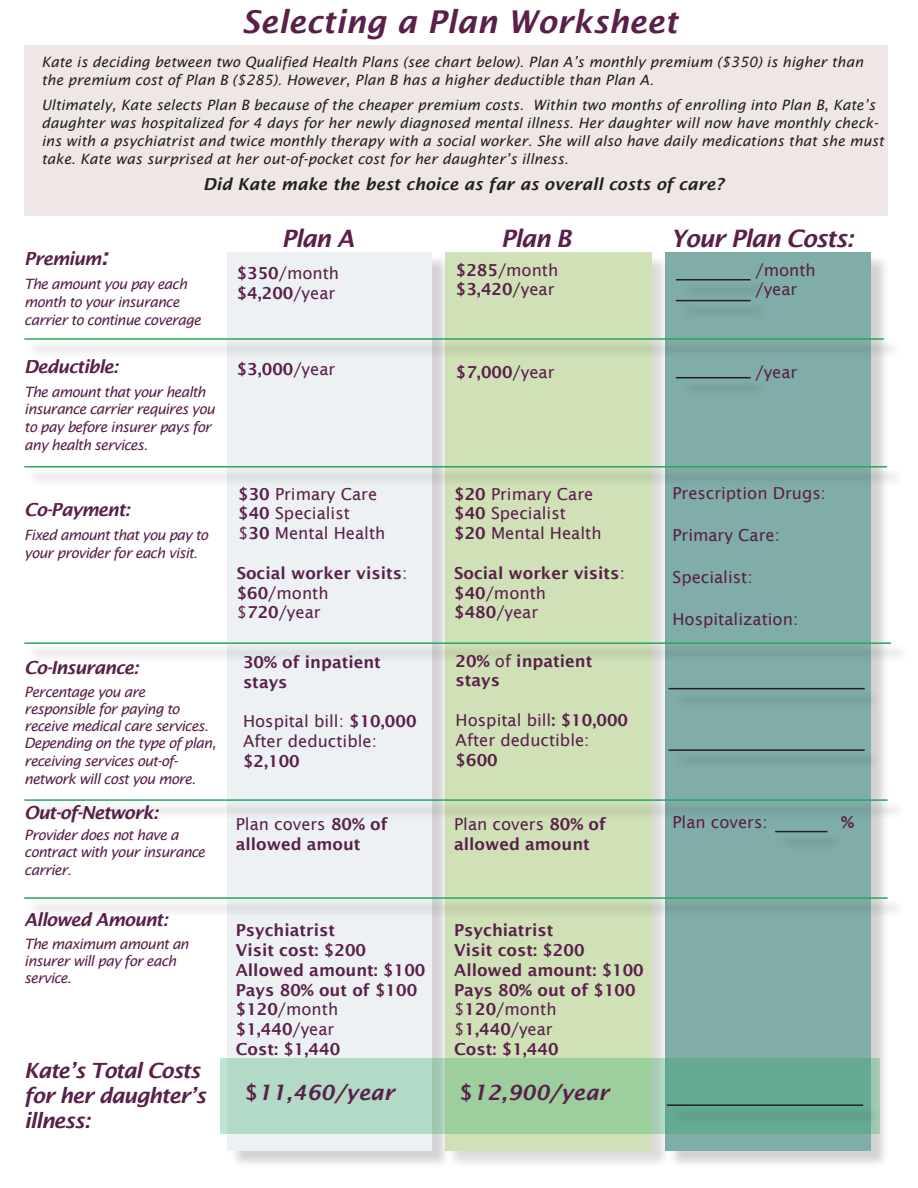
<style>
.page{position:relative;width:918px;height:1188px;background:#fff}
.page>*{position:absolute;margin:0;border:0;box-sizing:border-box;transform-origin:0 0}
.t1{font:italic 600 31.5px "Lucida Sans";color:#592049}
.t2{font:italic 600 24px "Lucida Sans";letter-spacing:-.05em;color:#592049}
.t3{font:italic 600 21px/25.2px "Lucida Sans";letter-spacing:-.05em;color:#592049}
.t4{font:italic 600 21px "Lucida Sans";color:#592049}
.t5{font:italic 600 18px "Lucida Sans";letter-spacing:-.05em;color:#592049}
.t6{font:16.5px/19.8px "Lucida Sans";color:#592049}
.t7{font:600 16.5px/19.8px "Lucida Sans";color:#592049}
.t8{font:italic 600 16.5px "Lucida Sans";color:#231f20}
.t9{font:italic 14.25px/18px "Lucida Sans";color:#231f20}
.t10{font:italic 14.25px/17.2px "Lucida Sans";letter-spacing:-.05em;color:#592049}
.s1{font-size:24px}
.s2{font-weight:600}
.s3{font-weight:400}
.s4{font-style:normal}
</style>
<div class="page">
<div style="left:24px;top:45px;width:863px;height:171px;background:#eee7e5"></div>
<div style="left:668px;top:254px;width:222px;height:915px;background:#231f20;opacity:.2"></div>
<div style="left:665px;top:252px;width:206px;height:898px;background:#81ada8"></div>
<div style="left:230px;top:254px;width:221px;height:915px;background:#231f20;opacity:.2"></div>
<div style="left:227px;top:252px;width:205px;height:898px;background:#edf1f3"></div>
<div style="left:447px;top:254px;width:224px;height:915px;background:#231f20;opacity:.2"></div>
<div style="left:445px;top:252px;width:207px;height:898px;background:#d0e0b7"></div>
<svg style="left:220px;top:1058px;width:660px;height:75px;background:#97c9aa"></svg>
<div style="left:28px;top:802px;width:877px;height:17px;background:#231f20;opacity:.5"></div>
<hr style="left:24px;top:799px;width:864px;height:2px;background:#28a661">
<div style="left:28px;top:468px;width:877px;height:18px;background:#231f20;opacity:.5"></div>
<hr style="left:24px;top:466px;width:863px;height:2px;background:#28a661">
<div style="left:28px;top:645px;width:881px;height:18px;background:#231f20;opacity:.5"></div>
<hr style="left:24px;top:642px;width:867px;height:2px;background:#28a661">
<div style="left:28px;top:340px;width:874px;height:18px;background:#231f20;opacity:.5"></div>
<hr style="left:24px;top:338px;width:860px;height:2px;background:#28a661">
<div style="left:679px;top:281px;width:89px;height:18px;background:#7da7a3"></div>
<hr style="left:676px;top:279px;width:75px;height:2px;background:#231f20">
<div style="left:672px;top:752px;width:210px;height:17px;background:#7ca6a2"></div>
<hr style="left:668px;top:749px;width:197px;height:2px;background:#231f20">
<div style="left:672px;top:690px;width:210px;height:18px;background:#7ca6a2"></div>
<hr style="left:668px;top:688px;width:197px;height:1px;background:#231f20">
<div style="left:679px;top:379px;width:89px;height:18px;background:#7da7a3"></div>
<hr style="left:676px;top:377px;width:75px;height:1px;background:#231f20">
<div style="left:679px;top:302px;width:89px;height:18px;background:#7da7a3"></div>
<hr style="left:676px;top:300px;width:75px;height:1px;background:#231f20">
<div style="left:779px;top:833px;width:66px;height:18px;background:#7ea8a3"></div>
<hr style="left:775px;top:831px;width:52px;height:1px;background:#231f20">
<div style="left:28px;top:900px;width:877px;height:17px;background:#231f20;opacity:.5"></div>
<hr style="left:24px;top:897px;width:864px;height:2px;background:#28a661">
<div style="left:670px;top:1107px;width:211px;height:18px;background:#63a48d"></div>
<hr style="left:667px;top:1104px;width:196px;height:2px;background:#231f20">
<p class="t1" style="left:241px;top:4px;width:438px">Selecting a Plan Worksheet</p>
<p class="t9" style="left:41px;top:53px;width:823px">Kate is deciding between two Qualified Health Plans (see chart below). Plan A’s monthly premium ($350) is higher than the premium cost of Plan B ($285). However, Plan B has a higher deductible than Plan A.</p>
<p class="t9" style="left:41px;top:96px;width:844px">Ultimately, Kate selects Plan B because of the cheaper premium costs. Within two months of enrolling into Plan B, Kate’s daughter was hospitalized for 4 days for her newly diagnosed mental illness. Her daughter will now have monthly check&shy;ins with a psychiatrist and twice monthly therapy with a social worker. She will also have daily medications that she must take. Kate was surprised at her out-of-pocket cost for her daughter’s illness.</p>
<p class="t8" style="left:203px;top:174px;width:522px">Did Kate make the best choice as far as overall costs of care?</p>
<p class="t5" style="left:24px;top:248px;width:86px">Premium<span class="s1">:</span></p>
<p class="t10" style="left:24px;top:274px;width:178px;line-height:18.3px">The amount you pay each month to your insurance carrier to continue coverage</p>
<p class="t5" style="left:24px;top:357px;width:96px">Deductible:</p>
<p class="t10" style="left:24px;top:383px;width:192px;line-height:17.7px">The amount that your health insurance carrier requires you to pay before insurer pays for any health services.</p>
<p class="t5" style="left:24px;top:499px;width:108px">Co-Payment:</p>
<p class="t10" style="left:24px;top:525px;width:186px;line-height:18px">Fixed amount that you pay to your provider for each visit.</p>
<p class="t5" style="left:24px;top:657px;width:116px">Co-Insurance:</p>
<p class="t10" style="left:24px;top:683px;width:193px">Percentage you are responsible for paying to receive medical care services.<br>Depending on the type of plan, receiving services out-of&shy;network will cost you more.</p>
<p class="t5" style="left:24px;top:802px;width:136px">Out-of-Network:</p>
<p class="t10" style="left:24px;top:826px;width:182px">Provider does not have a contract with your insurance carrier.</p>
<p class="t5" style="left:24px;top:909px;width:146px">Allowed Amount:</p>
<p class="t10" style="left:24px;top:935px;width:166px">The maximum amount an insurer will pay for each service.</p>
<p class="t3" style="left:24px;top:1058px;width:183px">Kate’s Total Costs for her daughter’s illness:</p>
<p class="t2" style="left:282px;top:225px;width:74px">Plan A</p>
<p class="t2" style="left:501px;top:225px;width:72px">Plan B</p>
<p class="t2" style="left:671px;top:225px;width:185px">Your Plan Costs:</p>
<p class="t6" style="left:237px;top:264px;width:104px"><span class="s2">$350</span>/month</p>
<p class="t7" style="left:237px;top:283px;width:100px">$4,200<span class="s3">/year</span></p>
<p class="t6" style="left:456px;top:260px;width:104px"><span class="s2">$285</span>/month</p>
<p class="t7" style="left:456px;top:280px;width:100px">$3,420<span class="s3">/year</span></p>
<p class="t6" style="left:756px;top:260px;width:62px">/month</p>
<p class="t6" style="left:756px;top:280px;width:43px">/year</p>
<p class="t7" style="left:237px;top:360px;width:100px">$3,000<span class="s3">/year</span></p>
<p class="t7" style="left:456px;top:362px;width:100px">$7,000<span class="s3">/year</span></p>
<p class="t6" style="left:756px;top:362px;width:43px">/year</p>
<p class="t6" style="left:238px;top:484px;width:141px"><span class="s2">$30</span> Primary Care</p>
<p class="t6" style="left:238px;top:504px;width:113px"><span class="s2">$40</span> Specialist</p>
<p class="t6" style="left:238px;top:523px;width:149px">$<span class="s2">30</span> Mental Health</p>
<p class="t7" style="left:237px;top:563px;width:172px">Social worker visits<span class="s3">:</span></p>
<p class="t6" style="left:237px;top:583px;width:93px"><span class="s2">$60</span>/month</p>
<p class="t6" style="left:237px;top:603px;width:85px">$<span class="s2">720</span>/year</p>
<p class="t7" style="left:243px;top:652px;width:140px">30% of inpatient stays</p>
<p class="t6" style="left:243px;top:712px;width:175px">Hospital bill: <span class="s2">$10,000</span></p>
<p class="t6" style="left:243px;top:731px;width:135px">After deductible: <span class="s2">$2,100</span></p>
<p class="t6" style="left:454px;top:484px;width:141px"><span class="s2">$20</span> Primary Care</p>
<p class="t6" style="left:454px;top:504px;width:113px"><span class="s2">$40</span> Specialist</p>
<p class="t6" style="left:454px;top:523px;width:149px"><span class="s2">$20</span> Mental Health</p>
<p class="t7" style="left:454px;top:563px;width:172px">Social worker visits<span class="s3">:</span></p>
<p class="t6" style="left:454px;top:583px;width:93px"><span class="s2">$40</span>/month</p>
<p class="t6" style="left:454px;top:603px;width:85px"><span class="s2">$480</span>/year</p>
<p class="t7" style="left:456px;top:651px;width:138px">20% <span class="s3">of</span> inpatient stays</p>
<p class="t6" style="left:456px;top:710px;width:174px">Hospital bill<span class="s2">: $10,000<br></span>After deductible: <span class="s2">$600</span></p>
<p class="t7" style="left:236px;top:814px;width:153px"><span class="s3">Plan covers</span> 80% of allowed amout</p>
<p class="t7" style="left:454px;top:814px;width:153px"><span class="s3">Plan covers</span> 80% of allowed amount</p>
<p class="t7" style="left:236px;top:920px;width:101px">Psychiatrist</p>
<p class="t7" style="left:236px;top:940px;width:132px">Visit cost: $200</p>
<p class="t7" style="left:236px;top:960px;width:191px">Allowed amount: $100</p>
<p class="t7" style="left:236px;top:980px;width:183px">Pays 80% out of $100</p>
<p class="t6" style="left:236px;top:1000px;width:104px"><span class="s2">$120</span>/month</p>
<p class="t7" style="left:236px;top:1019px;width:100px">$1,440<span class="s3">/year</span></p>
<p class="t7" style="left:236px;top:1039px;width:106px">Cost: $1,440</p>
<p class="t7" style="left:454px;top:920px;width:101px">Psychiatrist</p>
<p class="t7" style="left:454px;top:940px;width:132px">Visit cost: $200</p>
<p class="t7" style="left:454px;top:960px;width:191px">Allowed amount: $100</p>
<p class="t7" style="left:454px;top:980px;width:183px">Pays 80% out of $100</p>
<p class="t6" style="left:454px;top:1000px;width:104px">$<span class="s2">120</span>/month</p>
<p class="t6" style="left:454px;top:1019px;width:100px">$<span class="s2">1,440</span>/year</p>
<p class="t7" style="left:454px;top:1039px;width:106px">Cost: $1,440</p>
<p class="t4" style="left:245px;top:1080px;width:151px"><span class="s4">$</span>11,460/year</p>
<p class="t4" style="left:460px;top:1080px;width:151px"><span class="s4">$</span>12,900/year</p>
<p class="t6" style="left:673px;top:483px;width:155px">Prescription Drugs:</p>
<p class="t6" style="left:673px;top:525px;width:109px">Primary Care:</p>
<p class="t6" style="left:673px;top:567px;width:82px">Specialist:</p>
<p class="t6" style="left:673px;top:609px;width:127px">Hospitalization:</p>
<p class="t6" style="left:673px;top:812px;width:97px">Plan covers:</p>
<p class="t7" style="left:841px;top:812px;width:14px">%</p>
</div>
